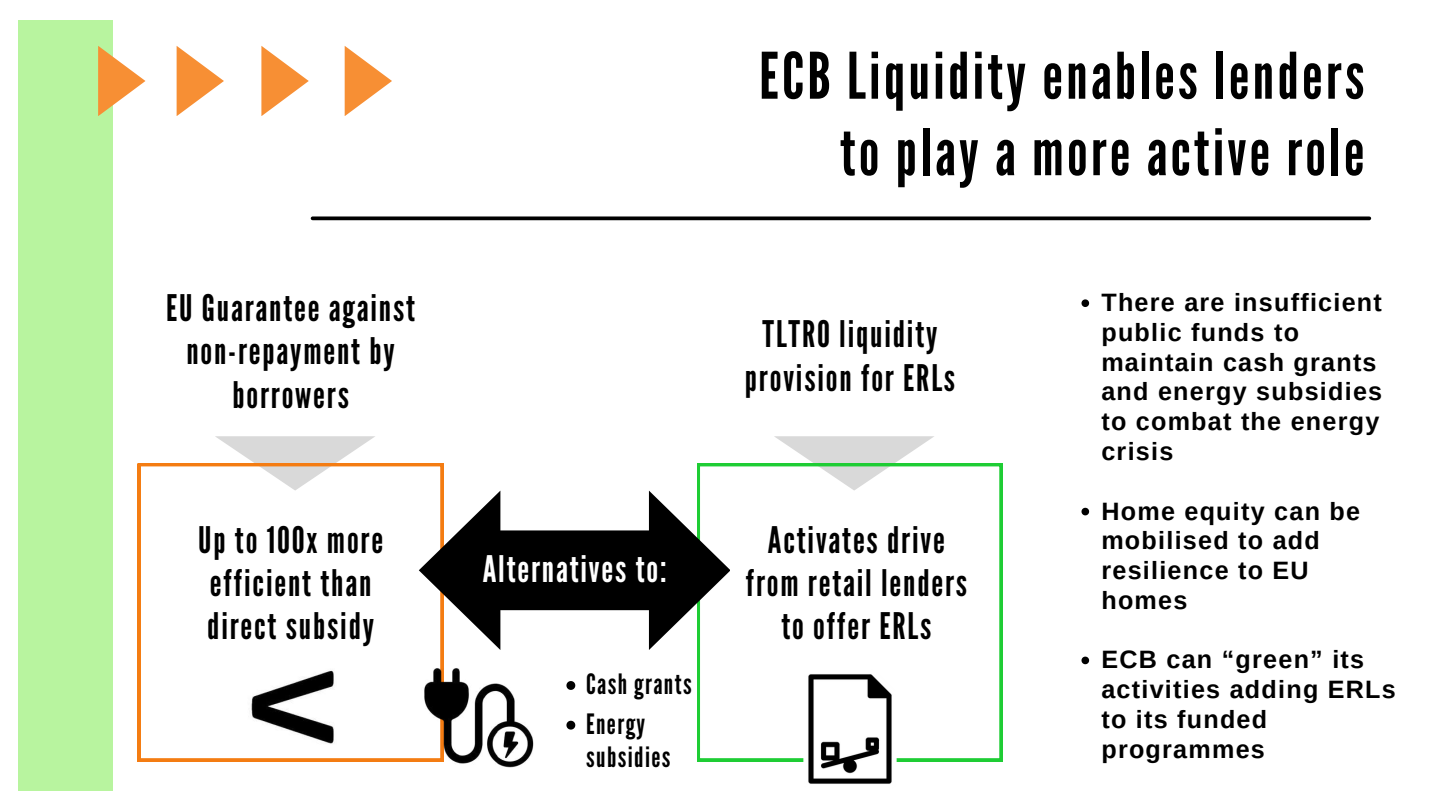
<style>
.page{position:relative;width:1440px;height:810px;background:#fff}
.page>*{position:absolute;margin:0;border:0;box-sizing:border-box;transform-origin:0 0}
.t1{font:64px/76.5px "League Gothic";letter-spacing:.05em;color:#000;text-align:right}
.t2{font:36.6px/43.3px "League Gothic";letter-spacing:.05em;color:#000;text-align:center}
.t3{font:36.6px "League Gothic";letter-spacing:.05em;color:#fff}
.t4{font:28px/39.7px "League Gothic";letter-spacing:.05em;color:#000}
.t5{font:700 25.1px/29.8px "Arimo";letter-spacing:.05em;color:#000}
</style>
<div class="page">
<div style="left:18px;top:20px;width:95px;height:770px;background:#b8f49f"></div>
<svg style="left:313px;top:216px;width:1056px;height:4px;background:#1f1f1f"></svg>
<svg style="left:345px;top:46px;width:47px;height:70px"></svg>
<svg style="left:261px;top:46px;width:48px;height:70px"></svg>
<svg style="left:177px;top:46px;width:47px;height:70px"></svg>
<svg style="left:98px;top:46px;width:47px;height:70px"></svg>
<svg style="left:215px;top:436px;width:160px;height:27px"></svg>
<svg style="left:138px;top:463px;width:305px;height:298px"></svg>
<svg style="left:774px;top:436px;width:160px;height:27px"></svg>
<svg style="left:697px;top:463px;width:305px;height:298px"></svg>
<svg style="left:419px;top:491px;width:311px;height:159px;fill:#030303"></svg>
<img style="left:244px;top:668px;width:93px;height:77px">
<img style="left:789px;top:668px;width:122px;height:116px">
<img style="left:422px;top:661px;width:112px;height:107px">
<svg style="left:1082px;top:299px;width:7px;height:8px"></svg>
<svg style="left:1082px;top:508px;width:7px;height:7px"></svg>
<svg style="left:1082px;top:657px;width:7px;height:7px"></svg>
<svg style="left:566px;top:681px;width:9px;height:9px"></svg>
<svg style="left:566px;top:721px;width:9px;height:9px"></svg>
<h2 class="t2" style="left:166px;top:287px;width:250px">EU Guarantee against non-repayment by borrowers</h2>
<h2 class="t2" style="left:198px;top:519px;width:186px;text-align:left">Up to 100x more efficient than direct subsidy</h2>
<h2 class="t3" style="left:483px;top:548px;width:185px">Alternatives to:</h2>
<p class="t4" style="left:586px;top:665px;width:107px">Cash grants<br>Energy</p>
<p class="t4" style="left:586px;top:738px;width:86px">subsidies</p>
<h1 class="t1" style="left:759px;top:39px;width:607px">ECB Liquidity enables lenders to play a more active role</h1>
<h2 class="t2" style="left:745px;top:314px;width:212px">TLTRO liquidity provision for ERLs</h2>
<h2 class="t2" style="left:746px;top:519px;width:223px">Activates drive from retail lenders to offer ERLs</h2>
<p class="t5" style="left:1101px;top:288px;width:282px">There are insufficient public funds to maintain cash grants and energy subsidies to combat the energy crisis</p>
<p class="t5" style="left:1101px;top:496px;width:260px">Home equity can be mobilised to add resilience to EU homes</p>
<p class="t5" style="left:1101px;top:645px;width:296px">ECB can “green” its activities adding ERLs to its funded programmes</p>
</div>
